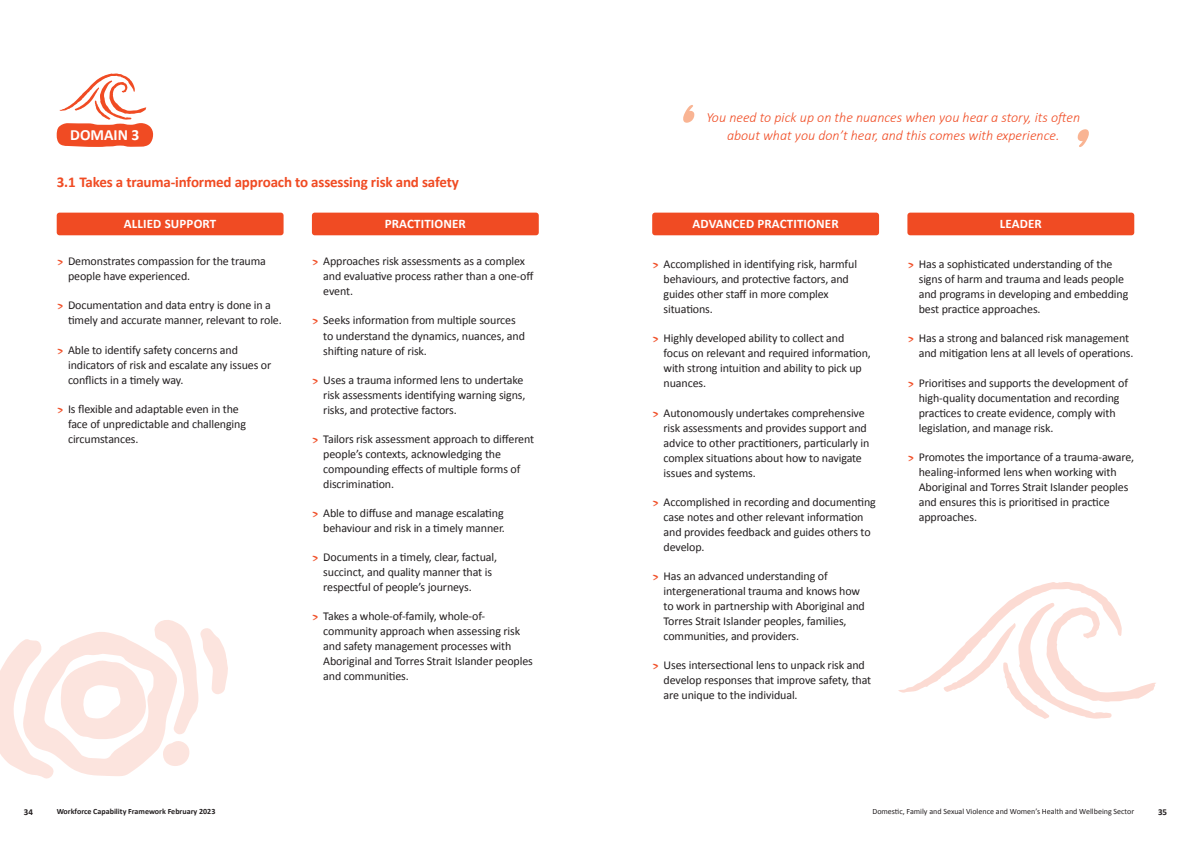
<style>
.page{position:relative;width:1191px;height:842px;background:#fff}
.page>*{position:absolute;margin:0;border:0;box-sizing:border-box;transform-origin:0 0}
.t1{font:700 15.6px "Calibri";color:#fff}
.t2{font:700 15px "Calibri";letter-spacing:-.01em;color:#f04b23}
.t3{font:italic 300 14px "Calibri";color:#f04b23}
.t4{font:700 13px "Calibri";letter-spacing:.01em;color:#fff}
.t5{font:12px/15px "Calibri";letter-spacing:-.01em;color:#231f20}
.t6{font:700 9px "Calibri";color:#231f20}
.t7{font:8px "Calibri";color:#231f20}
.t8{font:700 8px "Calibri";color:#231f20}
.s1{font-family:"Blooms";font-size:13px;color:#f04b23}
</style>
<div class="page">
<div style="left:57px;top:213px;width:226px;height:22px;background:#f04b23;border-radius:3px"></div>
<div style="left:312px;top:213px;width:227px;height:22px;background:#f04b23;border-radius:3px"></div>
<div style="left:652px;top:213px;width:227px;height:22px;background:#f04b23;border-radius:3px"></div>
<div style="left:907px;top:213px;width:227px;height:22px;background:#f04b23;border-radius:3px"></div>
<svg style="left:0;top:620px;width:228px;height:159px"></svg>
<svg style="left:898px;top:582px;width:258px;height:137px"></svg>
<svg style="left:1077px;top:129px;width:12px;height:18px"></svg>
<svg style="left:683px;top:105px;width:11px;height:18px"></svg>
<svg style="left:57px;top:74px;width:96px;height:73px"></svg>
<p class="t3" style="left:706px;top:109px;width:375px">You need to pick up on the nuances when you hear a story, its often</p>
<p class="t1" style="left:70px;top:123px;width:71px">DOMAIN 3</p>
<p class="t3" style="left:727px;top:127px;width:334px">about what you don’t hear, and this comes with experience.</p>
<p class="t2" style="left:57px;top:171px;width:404px">3.1 Takes a trauma-informed approach to assessing risk and safety</p>
<p class="t4" style="left:124px;top:215px;width:94px">ALLIED SUPPORT</p>
<p class="t4" style="left:385px;top:215px;width:83px">PRACTITIONER</p>
<p class="t4" style="left:692px;top:215px;width:148px">ADVANCED PRACTITIONER</p>
<p class="t4" style="left:999px;top:215px;width:44px">LEADER</p>
<p class="t5" style="left:68px;top:253px;width:199px;text-indent:-11px"><span class="s1">&gt;</span> Demonstrates compassion for the trauma people have experienced.</p>
<p class="t5" style="left:68px;top:298px;width:215px;text-indent:-11px"><span class="s1">&gt;</span> Documentation and data entry is done in a timely and accurate manner, relevant to role.</p>
<p class="t5" style="left:68px;top:342px;width:205px;text-indent:-11px"><span class="s1">&gt;</span> Able to identify safety concerns and indicators of risk and escalate any issues or conflicts in a timely way.</p>
<p class="t5" style="left:68px;top:401px;width:179px;text-indent:-11px"><span class="s1">&gt;</span> Is flexible and adaptable even in the face of unpredictable and challenging circumstances.</p>
<p class="t5" style="left:323px;top:253px;width:212px;text-indent:-11px"><span class="s1">&gt;</span> Approaches risk assessments as a complex and evaluative process rather than a one-off event.</p>
<p class="t5" style="left:323px;top:313px;width:203px;text-indent:-11px"><span class="s1">&gt;</span> Seeks information from multiple sources to understand the dynamics, nuances, and shifting nature of risk.</p>
<p class="t5" style="left:323px;top:372px;width:204px;text-indent:-11px"><span class="s1">&gt;</span> Uses a trauma informed lens to undertake risk assessments identifying warning signs, risks, and protective factors.</p>
<p class="t5" style="left:323px;top:431px;width:212px;text-indent:-11px"><span class="s1">&gt;</span> Tailors risk assessment approach to different people’s contexts, acknowledging the compounding effects of multiple forms of discrimination.</p>
<p class="t5" style="left:312px;top:505px;width:194px;text-align:right"><span class="s1">&gt;</span> Able to diffuse and manage escalating behaviour and risk in a timely manner.</p>
<p class="t5" style="left:323px;top:549px;width:175px;text-indent:-11px"><span class="s1">&gt;</span> Documents in a timely, clear, factual, succinct, and quality manner that is respectful of people’s journeys.</p>
<p class="t5" style="left:323px;top:609px;width:211px;text-indent:-11px"><span class="s1">&gt;</span> Takes a whole-of-family, whole-of&shy;community approach when assessing risk and safety management processes with Aboriginal and Torres Strait Islander peoples and communities.</p>
<p class="t5" style="left:663px;top:256px;width:195px;text-indent:-11px"><span class="s1">&gt;</span> Accomplished in identifying risk, harmful behaviours, and protective factors, and guides other staff in more complex situations.</p>
<p class="t5" style="left:663px;top:330px;width:209px;text-indent:-11px"><span class="s1">&gt;</span> Highly developed ability to collect and focus on relevant and required information, with strong intuition and ability to pick up nuances.</p>
<p class="t5" style="left:663px;top:405px;width:207px;text-indent:-11px"><span class="s1">&gt;</span> Autonomously undertakes comprehensive risk assessments and provides support and advice to other practitioners, particularly in complex situations about how to navigate issues and systems.</p>
<p class="t5" style="left:663px;top:494px;width:214px;text-indent:-11px"><span class="s1">&gt;</span> Accomplished in recording and documenting case notes and other relevant information and provides feedback and guides others to develop.</p>
<p class="t5" style="left:663px;top:568px;width:203px;text-indent:-11px"><span class="s1">&gt;</span> Has an advanced understanding of intergenerational trauma and knows how to work in partnership with Aboriginal and Torres Strait Islander peoples, families, communities, and providers.</p>
<p class="t5" style="left:663px;top:657px;width:209px;text-indent:-11px"><span class="s1">&gt;</span> Uses intersectional lens to unpack risk and develop responses that improve safety, that are unique to the individual.</p>
<p class="t5" style="left:918px;top:256px;width:211px;text-indent:-11px"><span class="s1">&gt;</span> Has a sophisticated understanding of the signs of harm and trauma and leads people and programs in developing and embedding best practice approaches.</p>
<p class="t5" style="left:918px;top:330px;width:216px;text-indent:-11px"><span class="s1">&gt;</span> Has a strong and balanced risk management and mitigation lens at all levels of operations.</p>
<p class="t5" style="left:918px;top:375px;width:211px;text-indent:-11px"><span class="s1">&gt;</span> Prioritises and supports the development of high-quality documentation and recording practices to create evidence, comply with legislation, and manage risk.</p>
<p class="t5" style="left:918px;top:449px;width:217px;text-indent:-11px"><span class="s1">&gt;</span> Promotes the importance of a trauma-aware, healing-informed lens when working with Aboriginal and Torres Strait Islander peoples and ensures this is prioritised in practice approaches.</p>
<p class="t6" style="left:24px;top:805px;width:11px">34</p>
<p class="t8" style="left:57px;top:806px;width:160px">Workforce Capability Framework February 2023</p>
<p class="t7" style="left:872px;top:806px;width:263px">Domestic, Family and Sexual Violence and Women’s Health and Wellbeing Sector</p>
<p class="t6" style="left:1158px;top:805px;width:11px">35</p>
</div>
